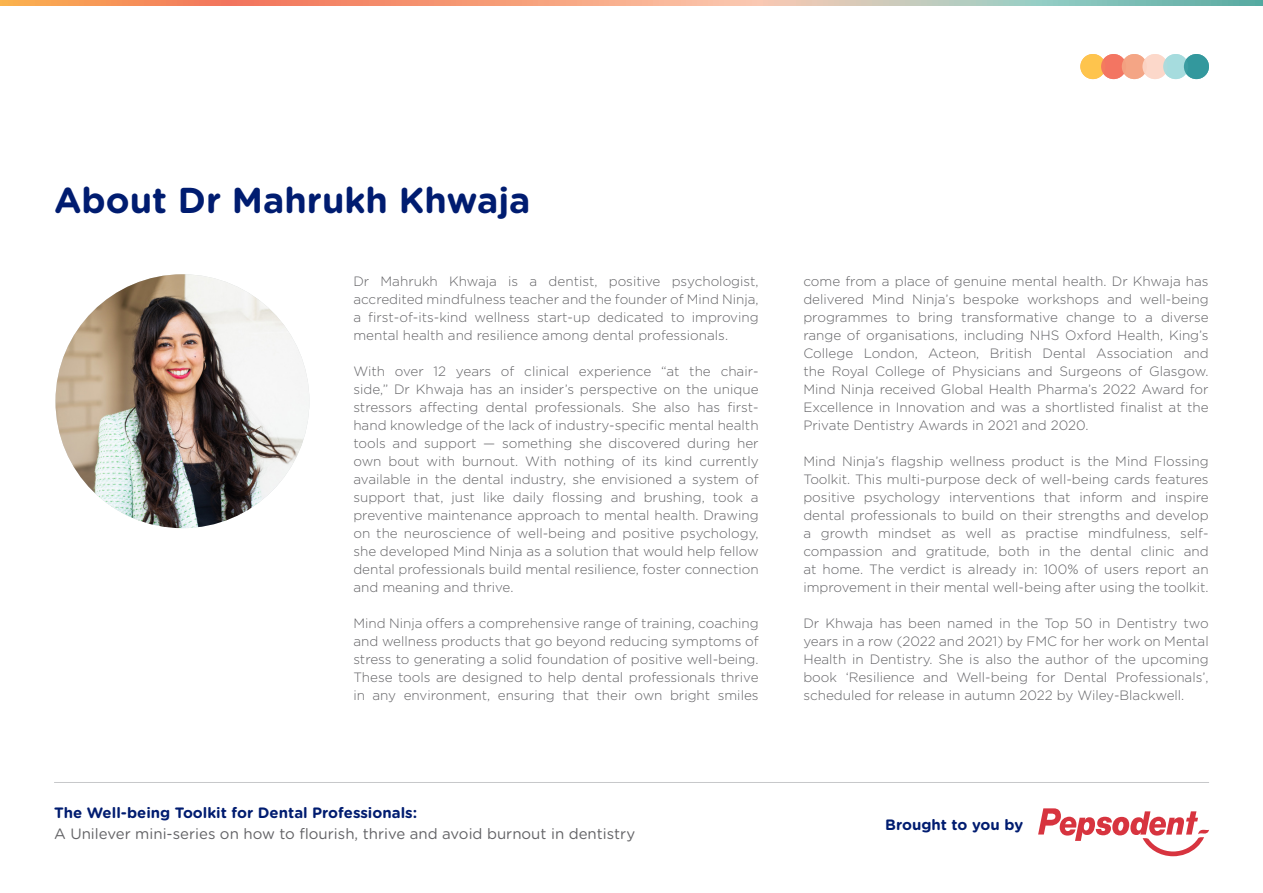
<style>
.page{position:relative;width:1263px;height:893px;background:#fff}
.page>*{position:absolute;margin:0;border:0;box-sizing:border-box;transform-origin:0 0}
.t1{font:700 36px "Gotham Rounded";color:#001c70}
.t2{font:15px "Gotham Rounded";color:#636366}
.t3{font:700 15px "Gotham Rounded";color:#001c70}
.t4{font:300 13.5px/18px "Gotham HTF";color:#636366;text-align:justify}
</style>
<div class="page">
<hr style="left:54px;top:782px;width:1155px;height:1px;background:#c7c8ca">
<svg style="left:1038px;top:808px;width:171px;height:48px"></svg>
<svg style="left:0;top:0;width:1263px;height:6px;background:#d5ab8e"></svg>
<div style="left:1080px;top:54px;width:25px;height:25px;background:#ffc74f;border-radius:50%"></div>
<div style="left:1101px;top:54px;width:25px;height:25px;background:#f37461;border-radius:50%"></div>
<div style="left:1122px;top:54px;width:25px;height:25px;background:#f4a584;border-radius:50%"></div>
<div style="left:1142px;top:54px;width:25px;height:25px;background:#fcd8ca;border-radius:50%"></div>
<div style="left:1163px;top:54px;width:25px;height:25px;background:#a6dcde;border-radius:50%"></div>
<div style="left:1184px;top:54px;width:25px;height:25px;background:#31979c;border-radius:50%"></div>
<img style="left:55px;top:274px;width:254px;height:254px;border-radius:127px">
<p class="t1" style="left:54px;top:174px;width:478px">About Dr Mahrukh Khwaja</p>
<p class="t4" style="left:353px;top:272px;width:407px">Dr Mahrukh Khwaja is a dentist, positive psychologist, accredited mindfulness teacher and the founder of Mind Ninja, a first-of-its-kind wellness start-up dedicated to improving mental health and resilience among dental professionals.</p>
<p class="t4" style="left:353px;top:362px;width:407px">With over 12 years of clinical experience “at the chair&shy;side,” Dr Khwaja has an insider’s perspective on the unique stressors affecting dental professionals. She also has first&shy;hand knowledge of the lack of industry-specific mental health tools and support — something she discovered during her own bout with burnout. With nothing of its kind currently available in the dental industry, she envisioned a system of support that, just like daily flossing and brushing, took a preventive maintenance approach to mental health. Drawing on the neuroscience of well-being and positive psychology, she developed Mind Ninja as a solution that would help fellow dental professionals build mental resilience, foster connection and meaning and thrive.</p>
<p class="t4" style="left:353px;top:614px;width:407px">Mind Ninja offers a comprehensive range of training, coaching and wellness products that go beyond reducing symptoms of stress to generating a solid foundation of positive well-being.<br>These tools are designed to help dental professionals thrive in any environment, ensuring that their own bright smiles</p>
<p class="t3" style="left:54px;top:802px;width:365px">The Well-being Toolkit for Dental Professionals:</p>
<p class="t2" style="left:54px;top:824px;width:582px">A Unilever mini-series on how to flourish, thrive and avoid burnout in dentistry</p>
<p class="t4" style="left:803px;top:272px;width:407px">come from a place of genuine mental health. Dr Khwaja has delivered Mind Ninja’s bespoke workshops and well-being programmes to bring transformative change to a diverse range of organisations, including NHS Oxford Health, King’s College London, Acteon, British Dental Association and the Royal College of Physicians and Surgeons of Glasgow.<br>Mind Ninja received Global Health Pharma’s 2022 Award for Excellence in Innovation and was a shortlisted finalist at the Private Dentistry Awards in 2021 and 2020.</p>
<p class="t4" style="left:803px;top:452px;width:407px">Mind Ninja’s flagship wellness product is the Mind Flossing Toolkit. This multi-purpose deck of well-being cards features positive psychology interventions that inform and inspire dental professionals to build on their strengths and develop a growth mindset as well as practise mindfulness, self&shy;compassion and gratitude, both in the dental clinic and at home. The verdict is already in: 100% of users report an improvement in their mental well-being after using the toolkit.</p>
<p class="t4" style="left:803px;top:614px;width:407px">Dr Khwaja has been named in the Top 50 in Dentistry two years in a row (2022 and 2021) by FMC for her work on Mental Health in Dentistry. She is also the author of the upcoming book ‘Resilience and Well-being for Dental Professionals’, scheduled for release in autumn 2022 by Wiley-Blackwell.</p>
<p class="t3" style="left:885px;top:813px;width:139px">Brought to you by</p>
</div>
